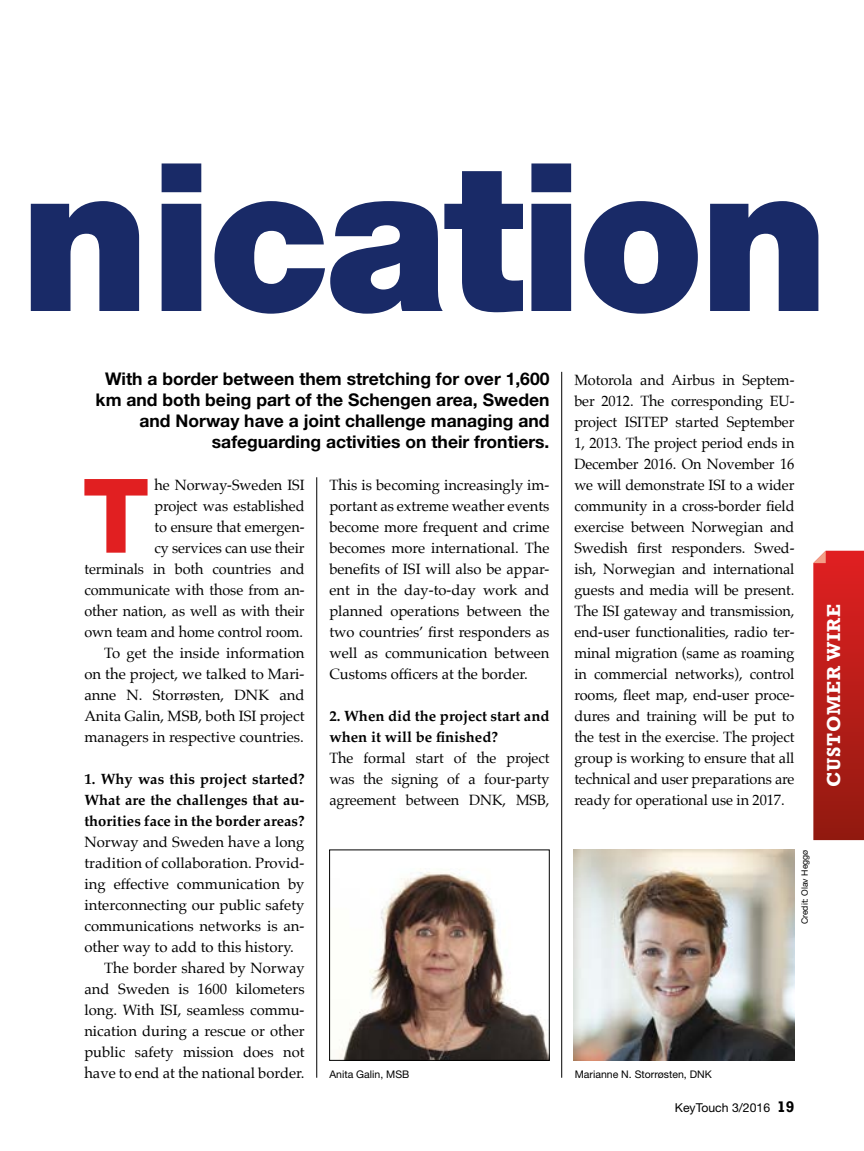
<style>
.page{position:relative;width:864px;height:1151px;background:#fff}
.page>*{position:absolute;margin:0;border:0;box-sizing:border-box;transform-origin:0 0}
.t1{font:900 206.5px "Helvetica Neue LT Pro";letter-spacing:-.025em;color:#192a67}
.t2{font:800 103.08px "Helvetica Neue LT Pro";color:#e11f21}
.t3{font:700 19.25px "Rockwell";letter-spacing:.05em;color:#fff}
.t4{font:700 17.5px/21px "Helvetica Neue LT Pro";color:#000;text-align:right}
.t5{font:14.88px/21px "Palatino";color:#000;text-align:justify}
.t6{font:700 14.88px/21px "Palatino";color:#000;text-align:justify}
.t7{font:12.25px "Helvetica Neue LT Pro";color:#000}
.t8{font:10.5px "Helvetica Neue LT Pro";color:#000}
.t9{font:8.75px "Helvetica Neue LT Pro";color:#000}
.s1{font-family:"Rockwell";font-weight:700;font-size:15.75px}
</style>
<div class="page">
<hr style="left:316px;top:477px;width:1px;height:601px;background:#000">
<hr style="left:561px;top:372px;width:1px;height:706px;background:#000">
<img style="left:339px;top:872px;width:208px;height:186px">
<div style="left:329px;top:850px;width:220px;height:210px;border:1px solid #000"></div>
<img style="left:573px;top:850px;width:220px;height:210px">
<svg style="left:813px;top:551px;width:50px;height:289px;background:#b9201b"></svg>
<h1 class="t1" style="left:20px;top:113px;width:810px">nication</h1>
<p class="t4" style="left:96px;top:367px;width:455px">With a border between them stretching for over 1,600 km and both being part of the Schengen area, Sweden and Norway have a joint challenge managing and safeguarding activities on their frontiers.</p>
<p class="t5" style="left:574px;top:369px;width:221px">Motorola and Airbus in Septem&shy;ber 2012. The corresponding EU&shy;project ISITEP started September 1, 2013. The project period ends in December 2016. On November 16 we will demonstrate ISI to a wider community in a cross-border field exercise between Norwegian and Swedish first responders. Swed&shy;ish, Norwegian and international guests and media will be present.<br>The ISI gateway and transmission, end-user functionalities, radio ter&shy;minal migration (same as roaming in commercial networks), control rooms, fleet map, end-user proce&shy;dures and training will be put to the test in the exercise. The project group is working to ensure that all technical and user preparations are ready for operational use in 2017.</p>
<p class="t5" style="left:84px;top:474px;width:221px;text-align:right">he Norway-Sweden ISI<br>project was established<br>to ensure that emergen-<br>cy services can use their<br>terminals in both countries and communicate with those from an&shy;other nation, as well as with their own team and home control room.<br>To get the inside information on the project, we talked to Mari&shy;anne N. Storrøsten, DNK and<br>Anita Galin, MSB, both ISI project managers in respective countries.</p>
<p class="t6" style="left:84px;top:768px;width:221px">1. Why was this project started?<br>What are the challenges that au&shy;thorities face in the border areas?</p>
<p class="t5" style="left:84px;top:831px;width:221px">Norway and Sweden have a long</p>
<p class="t5" style="left:84px;top:852px;width:221px">tradition of collaboration. Provid-</p>
<p class="t5" style="left:84px;top:873px;width:221px">ing effective communication by</p>
<p class="t5" style="left:84px;top:894px;width:221px">interconnecting our public safety</p>
<p class="t5" style="left:84px;top:915px;width:221px">communications networks is an-</p>
<p class="t5" style="left:84px;top:936px;width:211px">other way to add to this history.</p>
<p class="t5" style="left:104px;top:957px;width:202px">The border shared by Norway</p>
<p class="t5" style="left:84px;top:978px;width:221px">and Sweden is 1600 kilometers</p>
<p class="t5" style="left:84px;top:999px;width:221px">long. With ISI, seamless commu-</p>
<p class="t5" style="left:84px;top:1020px;width:221px">nication during a rescue or other</p>
<p class="t5" style="left:84px;top:1041px;width:221px">public safety mission does not</p>
<p class="t5" style="left:84px;top:1062px;width:221px">have to end at the national border.</p>
<p class="t5" style="left:329px;top:474px;width:221px">This is becoming increasingly im&shy;portant as extreme weather events become more frequent and crime becomes more international. The benefits of ISI will also be appar&shy;ent in the day-to-day work and planned operations between the two countries’ first responders as well as communication between Customs officers at the border.</p>
<p class="t6" style="left:329px;top:705px;width:221px">2. When did the project start and when it will be finished?</p>
<p class="t5" style="left:329px;top:747px;width:221px">The formal start of the project was the signing of a four-party agreement between DNK, MSB,</p>
<h2 class="t2" style="left:82px;top:455px;width:68px">T</h2>
<p class="t9" style="left:798px;top:924px;width:76px;rotate:-90deg">Credit: Olav Heggø</p>
<p class="t8" style="left:329px;top:1068px;width:81px">Anita Galin, MSB</p>
<p class="t8" style="left:574px;top:1068px;width:138px">Marianne N. Storrøsten, DNK</p>
<p class="t7" style="left:674px;top:1100px;width:121px">KeyTouch 3/2016 <span class="s1">19</span></p>
<p class="t3" style="left:821px;top:787px;width:184px;rotate:-90deg">CUSTOMER WIRE</p>
</div>
